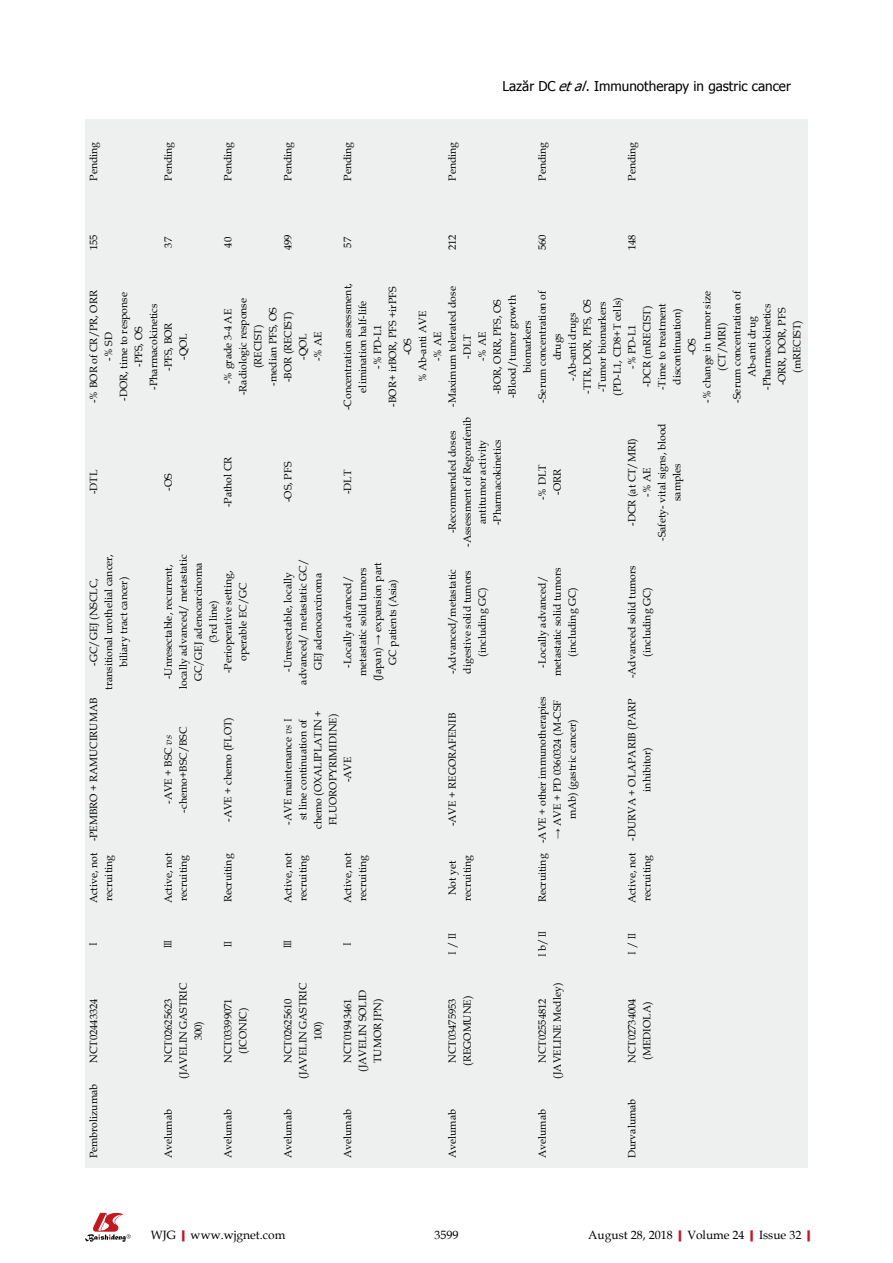
<style>
.page{position:relative;width:893px;height:1263px;background:#fff}
.page>*{position:absolute;margin:0;border:0;box-sizing:border-box;transform-origin:0 0}
.t1{font:13.5px "Tahoma";color:#000}
.t2{font:12px "Book Antiqua";color:#000}
.t3{font:10.5px/15px "Book Antiqua";color:#000;text-align:center}
.t4{font:9.75px "Koz Min Pro";color:#000}
.s1{font-style:italic}
.s2{font-family:"Koz Min Pro";font-size:9.75px}
.s3{font-family:"Book Antiqua";font-size:10.5px}
.s4{font-weight:700;color:#c01920}
</style>
<div class="page">
<svg style="left:85px;top:1213px;width:46px;height:29px"></svg>
<div style="left:85px;top:119px;width:722px;height:1049px;background:#eeefef"></div>
<p class="t3" style="left:86px;top:181px;width:40px;rotate:-90deg">Pending</p>
<p class="t3" style="left:161px;top:181px;width:40px;rotate:-90deg">Pending</p>
<p class="t3" style="left:220px;top:181px;width:40px;rotate:-90deg">Pending</p>
<p class="t3" style="left:280px;top:181px;width:40px;rotate:-90deg">Pending</p>
<p class="t3" style="left:340px;top:181px;width:40px;rotate:-90deg">Pending</p>
<p class="t3" style="left:445px;top:181px;width:40px;rotate:-90deg">Pending</p>
<p class="t1" style="left:502px;top:77px;width:290px">Lazăr DC <span class="s1">etal</span>. Immunotherapy in gastric cancer</p>
<p class="t3" style="left:534px;top:181px;width:40px;rotate:-90deg">Pending</p>
<p class="t3" style="left:624px;top:181px;width:40px;rotate:-90deg">Pending</p>
<p class="t3" style="left:86px;top:250px;width:17px;rotate:-90deg">155</p>
<p class="t3" style="left:161px;top:247px;width:12px;rotate:-90deg">37</p>
<p class="t3" style="left:86px;top:403px;width:114px;rotate:-90deg">-% BOR of CR/PR, ORR -% SD<br>-DOR, time to response -PFS, OS -Pharmacokinetics</p>
<p class="t3" style="left:161px;top:371px;width:50px;rotate:-90deg">-PFS, BOR -QOL</p>
<p class="t3" style="left:86px;top:494px;width:26px;rotate:-90deg">-DTL</p>
<p class="t3" style="left:161px;top:491px;width:19px;rotate:-90deg">-OS</p>
<p class="t3" style="left:220px;top:247px;width:12px;rotate:-90deg">40</p>
<p class="t3" style="left:280px;top:250px;width:17px;rotate:-90deg">499</p>
<p class="t3" style="left:220px;top:395px;width:99px;rotate:-90deg">-% grade 3-4 AE -Radiologic response (RECIST)<br>-median PFS, OS</p>
<p class="t3" style="left:280px;top:382px;width:73px;rotate:-90deg">-BOR (RECIST) -QOL<br>-% AE</p>
<p class="t3" style="left:220px;top:507px;width:52px;rotate:-90deg">-Pathol CR</p>
<p class="t3" style="left:280px;top:502px;width:42px;rotate:-90deg">-OS, PFS</p>
<p class="t3" style="left:86px;top:690px;width:137px;rotate:-90deg">-GC/GEJ (NSCLC, transitional urothelial cancer, biliary tract cancer)</p>
<p class="t3" style="left:161px;top:689px;width:136px;rotate:-90deg">-Unresectable, recurrent, locally advanced/ metastatic<br>GC/GEJ adenocarcinoma (3rd line)</p>
<p class="t3" style="left:220px;top:673px;width:104px;rotate:-90deg">-Perioperative setting, operable EC/GC</p>
<p class="t3" style="left:280px;top:685px;width:127px;rotate:-90deg">-Unresectable, locally advanced/ metastatic GC/<br>GEJ adenocarcinoma</p>
<p class="t3" style="left:340px;top:247px;width:12px;rotate:-90deg">57</p>
<p class="t3" style="left:445px;top:250px;width:17px;rotate:-90deg">212</p>
<p class="t3" style="left:534px;top:250px;width:17px;rotate:-90deg">560</p>
<p class="t3" style="left:624px;top:250px;width:17px;rotate:-90deg">148</p>
<p class="t3" style="left:340px;top:410px;width:128px;rotate:-90deg">-Concentration assessment, elimination half-life<br>-% PD-L1<br>-BOR+ irBOR, PFS +irPFS -OS<br>% Ab-anti AVE<br>-% AE</p>
<p class="t3" style="left:445px;top:407px;width:122px;rotate:-90deg">-Maximum tolerated dose -DLT<br>-% AE<br>-BOR, ORR, PFS, OS -Blood/tumor growth biomarkers</p>
<p class="t3" style="left:534px;top:402px;width:113px;rotate:-90deg">-Serum concentration of drugs<br>-Ab-anti drugs<br>-TTR, DOR, PFS, OS -Tumor biomarkers (PD-L1, CD8+T cells)</p>
<p class="t3" style="left:624px;top:402px;width:113px;rotate:-90deg">-% PD-L1<br>-DCR (mRECIST)<br>-Time to treatment discontinuation)<br>-OS<br>-% change in tumor size (CT/MRI)<br>-Serum concentration of<br>Ab-anti drug -Pharmacokinetics -ORR, DOR, PFS (mRECIST)</p>
<p class="t3" style="left:340px;top:494px;width:26px;rotate:-90deg">-DLT</p>
<p class="t3" style="left:340px;top:681px;width:120px;rotate:-90deg">-Locally advanced/ metastatic solid tumors (Japan) → expansion part<br>GC patients (Asia)</p>
<p class="t3" style="left:445px;top:547px;width:131px;rotate:-90deg">-Recommended doses -Assessment of Regorafenib antitumor activity -Pharmacokinetics</p>
<p class="t3" style="left:445px;top:674px;width:107px;rotate:-90deg">-Advanced/metastatic digestive solid tumors (including GC)</p>
<p class="t3" style="left:534px;top:500px;width:37px;rotate:-90deg">-% DLT -ORR</p>
<p class="t3" style="left:534px;top:676px;width:110px;rotate:-90deg">-Locally advanced/ metastatic solid tumors (including GC)</p>
<p class="t3" style="left:624px;top:541px;width:119px;rotate:-90deg">-DCR (at CT/MRI)<br>-% AE<br>-Safety- vital signs, blood samples</p>
<p class="t3" style="left:624px;top:678px;width:114px;rotate:-90deg">-Advanced solid tumors (including GC)</p>
<p class="t3" style="left:86px;top:841px;width:145px;rotate:-90deg">-PEMBRO + RAMUCIRUMAB</p>
<p class="t3" style="left:86px;top:903px;width:52px;text-align:left;rotate:-90deg">Active, not recruiting</p>
<p class="t4" style="left:86px;top:949px;width:11px;rotate:-90deg">Ⅰ</p>
<p class="t3" style="left:86px;top:1063px;width:66px;rotate:-90deg">NCT02443324</p>
<p class="t3" style="left:86px;top:1158px;width:76px;rotate:-90deg">Pembrolizumab</p>
<p class="t3" style="left:161px;top:812px;width:87px;rotate:-90deg">-AVE + BSC <span class="s1">vs </span>-chemo+BSC/BSC</p>
<p class="t3" style="left:161px;top:903px;width:52px;text-align:left;rotate:-90deg">Active, not recruiting</p>
<p class="t4" style="left:161px;top:949px;width:11px;rotate:-90deg">Ⅲ</p>
<p class="t3" style="left:161px;top:1078px;width:97px;rotate:-90deg">NCT02625623 (JAVELIN GASTRIC<br>300)</p>
<p class="t3" style="left:161px;top:1158px;width:50px;rotate:-90deg">Avelumab</p>
<p class="t3" style="left:220px;top:822px;width:106px;rotate:-90deg">-AVE + chemo (FLOT)</p>
<p class="t3" style="left:220px;top:902px;width:50px;rotate:-90deg">Recruiting</p>
<p class="t4" style="left:221px;top:949px;width:11px;rotate:-90deg">Ⅱ</p>
<p class="t3" style="left:220px;top:1063px;width:66px;rotate:-90deg">NCT03399071 (ICONIC)</p>
<p class="t3" style="left:220px;top:1158px;width:50px;rotate:-90deg">Avelumab</p>
<p class="t3" style="left:280px;top:829px;width:120px;rotate:-90deg">-AVE maintenance <span class="s1">vs</span><span class="s2">Ⅰ </span>st line continuation of chemo (OXALIPLATIN +<br>FLUOROPYRIMIDINE)</p>
<p class="t3" style="left:340px;top:782px;width:27px;rotate:-90deg">-AVE</p>
<p class="t3" style="left:280px;top:903px;width:52px;text-align:left;rotate:-90deg">Active, not recruiting</p>
<p class="t4" style="left:281px;top:949px;width:11px;rotate:-90deg">Ⅲ</p>
<p class="t3" style="left:280px;top:1078px;width:97px;rotate:-90deg">NCT02625610 (JAVELIN GASTRIC<br>100)</p>
<p class="t3" style="left:280px;top:1158px;width:50px;rotate:-90deg">Avelumab</p>
<p class="t3" style="left:340px;top:903px;width:52px;text-align:left;rotate:-90deg">Active, not recruiting</p>
<p class="t4" style="left:340px;top:949px;width:11px;rotate:-90deg">Ⅰ</p>
<p class="t3" style="left:340px;top:1072px;width:84px;rotate:-90deg">NCT01943461 (JAVELIN SOLID<br>TUMOR JPN)</p>
<p class="t3" style="left:340px;top:1158px;width:50px;rotate:-90deg">Avelumab</p>
<p class="t3" style="left:445px;top:826px;width:115px;rotate:-90deg">-AVE + REGORAFENIB</p>
<p class="t3" style="left:445px;top:901px;width:47px;rotate:-90deg">Not yet recruiting</p>
<p class="t4" style="left:445px;top:957px;width:27px;rotate:-90deg">Ⅰ<span class="s3">/</span>Ⅱ</p>
<p class="t3" style="left:445px;top:1066px;width:71px;text-align:left;rotate:-90deg">NCT03475953 (REGOMUNE)</p>
<p class="t3" style="left:445px;top:1158px;width:50px;rotate:-90deg">Avelumab</p>
<p class="t3" style="left:534px;top:902px;width:208px;rotate:-90deg">Recruiting -AVE + other immunotherapies</p>
<p class="t3" style="left:549px;top:839px;width:141px;rotate:-90deg">→ AVE + PD 0360324 (M-CSF mAb) (gastric cancer)</p>
<p class="t4" style="left:535px;top:960px;width:33px;rotate:-90deg">Ⅰ<span class="s3">b/</span>Ⅱ</p>
<p class="t3" style="left:534px;top:1078px;width:97px;rotate:-90deg">NCT02554812 (JAVELINE Medley)</p>
<p class="t3" style="left:534px;top:1158px;width:50px;rotate:-90deg">Avelumab</p>
<p class="t3" style="left:624px;top:841px;width:144px;rotate:-90deg">-DURVA + OLAPARIB (PARP inhibitor)</p>
<p class="t3" style="left:624px;top:903px;width:52px;text-align:left;rotate:-90deg">Active, not recruiting</p>
<p class="t4" style="left:625px;top:957px;width:27px;rotate:-90deg">Ⅰ<span class="s3">/</span>Ⅱ</p>
<p class="t3" style="left:624px;top:1063px;width:66px;rotate:-90deg">NCT02734004 (MEDIOLA)</p>
<p class="t3" style="left:624px;top:1158px;width:61px;rotate:-90deg">Durvalumab</p>
<p class="t2" style="left:151px;top:1226px;width:136px">WJG<span class="s4">|</span>www.wjgnet.com</p>
<p class="t2" style="left:434px;top:1226px;width:25px">3599</p>
<p class="t2" style="left:588px;top:1226px;width:229px">August 28, 2018<span class="s4">|</span>Volume 24<span class="s4">|</span>Issue 32<span class="s4">|</span></p>
</div>
